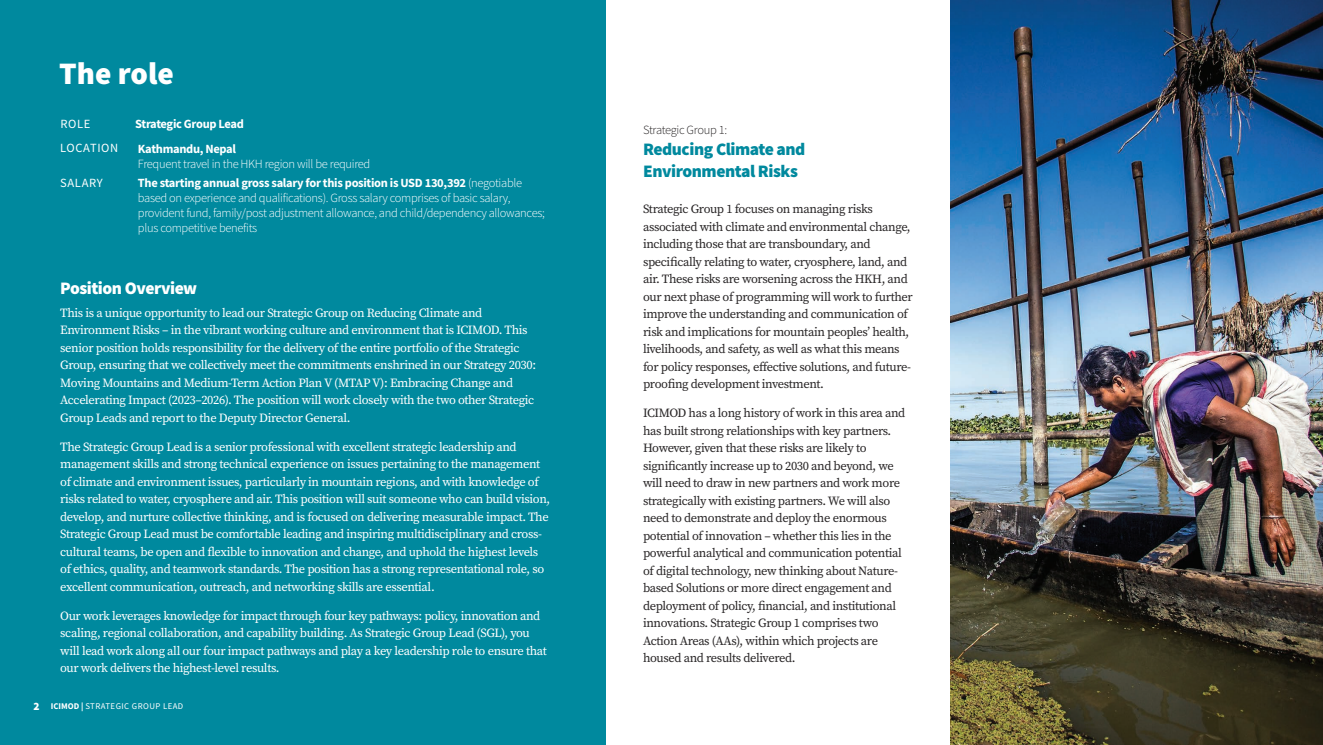
<style>
.page{position:relative;width:1323px;height:745px;background:#fff}
.page>*{position:absolute;margin:0;border:0;box-sizing:border-box;transform-origin:0 0}
.t1{font:900 31.25px "Source Sans Pro";color:#fff}
.t2{font:900 17.5px/21.2px "Source Sans Pro";letter-spacing:-.025em;color:#00899e}
.t3{font:900 17.5px "Source Sans Pro";letter-spacing:-.025em;color:#fff}
.t4{font:12.5px/17.5px "Source Serif Pro";letter-spacing:-.03em;color:#fff}
.t5{font:12.5px/17.5px "Source Serif Pro";letter-spacing:-.03em;color:#282526}
.t6{font:300 12.5px/15px "Source Sans Pro";letter-spacing:-.025em;color:#fff}
.t7{font:700 12.5px/25px "Source Sans Pro";letter-spacing:-.025em;color:#fff}
.t8{font:12.5px "Source Sans Pro";letter-spacing:.05em;color:#fff}
.t9{font:300 12.5px "Source Sans Pro";letter-spacing:-.03em;color:#282526}
.t10{font:8.75px "Source Sans Pro";letter-spacing:.05em;color:#fff}
.s1{font-weight:300}
.s2{font-weight:900;font-size:11.25px}
.s3{font-weight:700}
</style>
<div class="page">
<div style="left:0;top:0;width:606px;height:744px;background:#00899e"></div>
<img style="left:950px;top:0;width:373px;height:744px">
<h1 class="t1" style="left:59px;top:52px;width:116px">The role</h1>
<p class="t8" style="left:60px;top:116px;width:31px">ROLE</p>
<p class="t8" style="left:60px;top:139px;width:60px">LOCATION</p>
<p class="t8" style="left:60px;top:174px;width:44px">SALARY</p>
<p class="t7" style="left:135px;top:111px;width:110px">Strategic Group Lead<br>Kathmandu, Nepal</p>
<p class="t7" style="left:138px;top:154px;width:386px;line-height:18.8px"><span class="s1">Frequent travel in the HKH region will be required<br></span>The starting annual gross salary for this position is USD 130,392 <span class="s1">(negotiable</span></p>
<p class="t6" style="left:138px;top:190px;width:408px">based on experience and qualifications). Gross salary comprises of basic salary, provident fund, family/post adjustment allowance, and child/dependency allowances; plus competitive benefits</p>
<h2 class="t3" style="left:60px;top:275px;width:138px">Position Overview</h2>
<p class="t4" style="left:60px;top:304px;width:477px">This is a unique opportunity to lead our Strategic Group on Reducing Climate and Environment Risks – in the vibrant working culture and environment that is ICIMOD. This senior position holds responsibility for the delivery of the entire portfolio of the Strategic Group, ensuring that we collectively meet the commitments enshrined in our Strategy 2030:<br>Moving Mountains and Medium-Term Action Plan V (MTAP V): Embracing Change and Accelerating Impact (2023–2026). The position will work closely with the two other Strategic Group Leads and report to the Deputy Director General.</p>
<p class="t4" style="left:60px;top:437px;width:492px">The Strategic Group Lead is a senior professional with excellent strategic leadership and management skills and strong technical experience on issues pertaining to the management of climate and environment issues, particularly in mountain regions, and with knowledge of risks related to water, cryosphere and air. This position will suit someone who can build vision, develop, and nurture collective thinking, and is focused on delivering measurable impact. The Strategic Group Lead must be comfortable leading and inspiring multidisciplinary and cross&shy;cultural teams, be open and flexible to innovation and change, and uphold the highest levels of ethics, quality, and teamwork standards. The position has a strong representational role, so excellent communication, outreach, and networking skills are essential.</p>
<p class="t4" style="left:60px;top:606px;width:488px">Our work leverages knowledge for impact through four key pathways: policy, innovation and scaling, regional collaboration, and capability building. As Strategic Group Lead (SGL), you will lead work along all our four impact pathways and play a key leadership role to ensure that our work delivers the highest-level results.</p>
<p class="t10" style="left:33px;top:700px;width:151px"><span class="s2">2</span> <span class="s3">ICIMOD |</span> STRATEGIC GROUP LEAD</p>
<p class="t9" style="left:643px;top:122px;width:86px">Strategic Group 1:</p>
<h2 class="t2" style="left:643px;top:139px;width:164px">Reducing Climate and<br>Environmental Risks</h2>
<p class="t5" style="left:643px;top:200px;width:271px">Strategic Group 1 focuses on managing risks associated with climate and environmental change, including those that are transboundary, and specifically relating to water, cryosphere, land, and air. These risks are worsening across the HKH, and our next phase of programming will work to further improve the understanding and communication of risk and implications for mountain peoples’ health, livelihoods, and safety, as well as what this means for policy responses, effective solutions, and future&shy;proofing development investment.</p>
<p class="t5" style="left:643px;top:404px;width:264px">ICIMOD has a long history of work in this area and has built strong relationships with key partners.<br>However, given that these risks are likely to significantly increase up to 2030 and beyond, we will need to draw in new partners and work more strategically with existing partners. We will also need to demonstrate and deploy the enormous potential of innovation – whether this lies in the powerful analytical and communication potential of digital technology, new thinking about Nature&shy;based Solutions or more direct engagement and deployment of policy, financial, and institutional innovations. Strategic Group 1 comprises two Action Areas (AAs), within which projects are housed and results delivered.</p>
</div>
